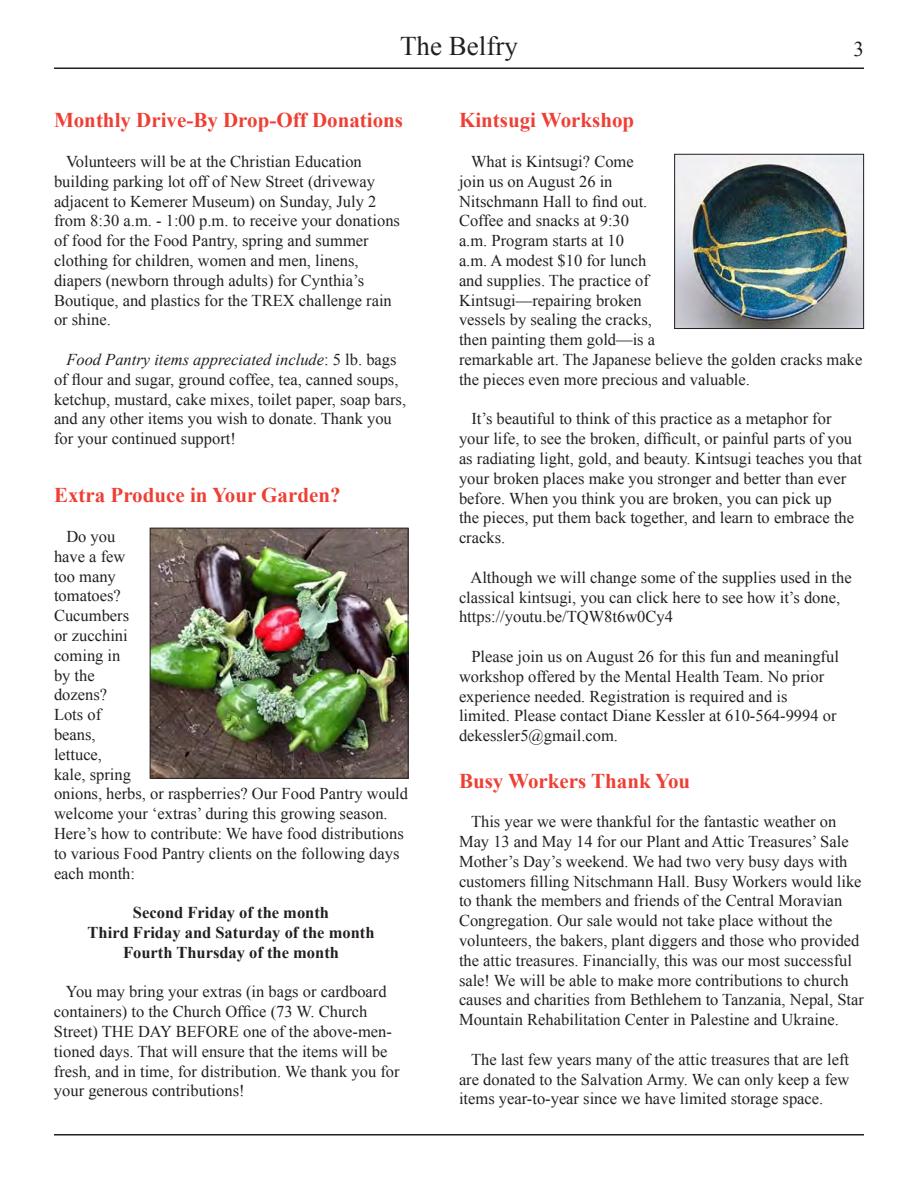
<style>
.page{position:relative;width:918px;height:1188px;background:#fff}
.page>*{position:absolute;margin:0;border:0;box-sizing:border-box;transform-origin:0 0}
.t1{font:27px "Times New Roman";color:#231f20}
.t2{font:700 21px "Times New Roman";color:#ee3f34}
.t3{font:21px "Times New Roman";color:#231f20}
.t4{font:16.5px/19.8px "Times New Roman";color:#231f20}
.t5{font:700 16.5px "Times New Roman";color:#231f20}
.s1{font-style:italic}
</style>
<div class="page">
<hr style="left:54px;top:1134px;width:810px;height:2px;background:#231f20">
<hr style="left:54px;top:68px;width:810px;height:1px;background:#231f20">
<img style="left:152px;top:530px;width:254px;height:247px">
<div style="left:150px;top:528px;width:258px;height:251px;border:1px solid #231f20"></div>
<img style="left:676px;top:156px;width:186px;height:171px">
<div style="left:674px;top:154px;width:190px;height:175px;border:1px solid #231f20"></div>
<h1 class="t1" style="left:400px;top:28px;width:119px">The Belfry</h1>
<p class="t3" style="left:854px;top:35px;width:12px">3</p>
<p class="t2" style="left:54px;top:106px;width:351px">Monthly Drive-By Drop-Off Donations</p>
<p class="t4" style="left:54px;top:151px;width:348px;text-indent:12px">Volunteers will be at the Christian Education building parking lot off of New Street (driveway adjacent to Kemerer Museum) on Sunday, July 2 from 8:30 a.m. - 1:00 p.m. to receive your donations of food for the Food Pantry, spring and summer clothing for children, women and men, linens, diapers (newborn through adults) for Cynthia’s Boutique, and plastics for the TREX challenge rain or shine.</p>
<p class="t4" style="left:54px;top:349px;width:354px;text-indent:12px"><span class="s1">Food Pantry items appreciated include</span>: 5 lb. bags of flour and sugar, ground coffee, tea, canned soups, ketchup, mustard, cake mixes, toilet paper, soap bars, and any other items you wish to donate. Thank you for your continued support!</p>
<p class="t2" style="left:54px;top:481px;width:288px">Extra Produce in Your Garden?</p>
<p class="t4" style="left:54px;top:526px;width:356px;text-indent:12px">Do you<br>have a few<br>too many<br>tomatoes?<br>Cucumbers<br>or zucchini<br>coming in<br>by the<br>dozens?<br>Lots of<br>beans,<br>lettuce,<br>kale, spring<br>onions, herbs, or raspberries? Our Food Pantry would welcome your ‘extras’ during this growing season.<br>Here’s how to contribute: We have food distributions to various Food Pantry clients on the following days each month:</p>
<p class="t5" style="left:133px;top:901px;width:198px">Second Friday of the month</p>
<p class="t5" style="left:88px;top:921px;width:288px">Third Friday and Saturday of the month</p>
<p class="t5" style="left:123px;top:941px;width:218px">Fourth Thursday of the month</p>
<p class="t4" style="left:54px;top:982px;width:347px;text-indent:12px">You may bring your extras (in bags or cardboard containers) to the Church Office (73 W. Church Street) THE DAY BEFORE one of the above-men&shy;tioned days. That will ensure that the items will be fresh, and in time, for distribution. We thank you for your generous contributions!</p>
<p class="t2" style="left:459px;top:106px;width:177px">Kintsugi Workshop</p>
<p class="t4" style="left:459px;top:151px;width:405px;text-indent:12px">What is Kintsugi? Come<br>join us on August 26 in<br>Nitschmann Hall to find out.<br>Coffee and snacks at 9:30<br>a.m. Program starts at 10<br>a.m. A modest $10 for lunch<br>and supplies. The practice of<br>Kintsugi—repairing broken<br>vessels by sealing the cracks,<br>then painting them gold—is a<br>remarkable art. The Japanese believe the golden cracks make the pieces even more precious and valuable.</p>
<p class="t4" style="left:459px;top:409px;width:405px;text-indent:12px">It’s beautiful to think of this practice as a metaphor for your life, to see the broken, difficult, or painful parts of you as radiating light, gold, and beauty. Kintsugi teaches you that your broken places make you stronger and better than ever before. When you think you are broken, you can pick up<br>the pieces, put them back together, and learn to embrace the cracks.</p>
<p class="t4" style="left:459px;top:567px;width:394px;text-indent:11px">Although we will change some of the supplies used in the classical kintsugi, you can click here to see how it’s done, https://youtu.be/TQW8t6w0Cy4</p>
<p class="t4" style="left:459px;top:646px;width:381px;text-indent:12px">Please join us on August 26 for this fun and meaningful workshop offered by the Mental Health Team. No prior experience needed. Registration is required and is limited. Please contact Diane Kessler at 610-564-9994 or dekessler5@gmail.com.</p>
<p class="t2" style="left:459px;top:766px;width:233px">Busy Workers Thank You</p>
<p class="t4" style="left:459px;top:811px;width:407px;text-indent:12px">This year we were thankful for the fantastic weather on May 13 and May 14 for our Plant and Attic Treasures’ Sale Mother’s Day’s weekend. We had two very busy days with customers filling Nitschmann Hall. Busy Workers would like to thank the members and friends of the Central Moravian Congregation. Our sale would not take place without the volunteers, the bakers, plant diggers and those who provided the attic treasures. Financially, this was our most successful sale! We will be able to make more contributions to church causes and charities from Bethlehem to Tanzania, Nepal, Star Mountain Rehabilitation Center in Palestine and Ukraine.</p>
<p class="t4" style="left:459px;top:1049px;width:392px;text-align:justify;text-indent:12px">The last few years many of the attic treasures that are left are donated to the Salvation Army. We can only keep a few items year-to-year since we have limited storage space.</p>
</div>
